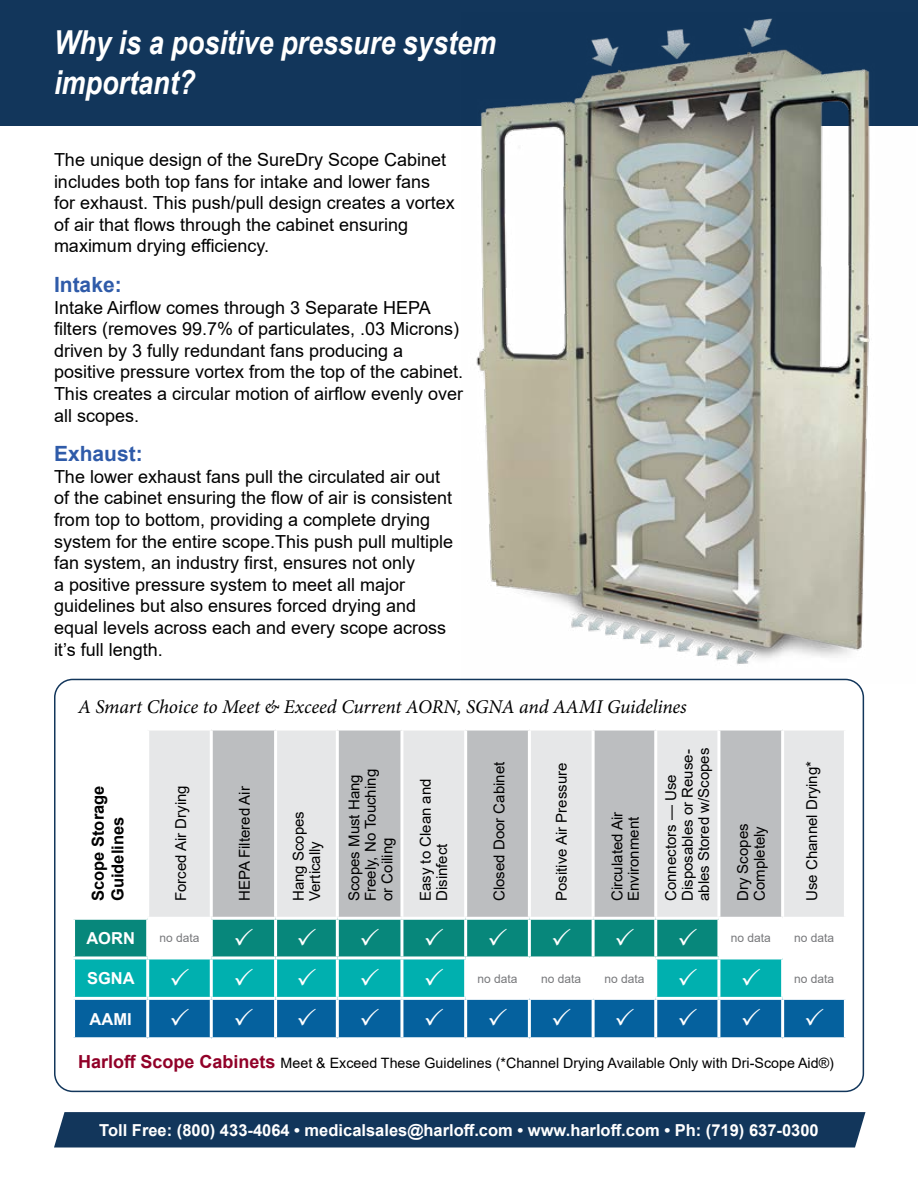
<style>
.page{position:relative;width:918px;height:1188px;background:#fff}
.page>*{position:absolute;margin:0;border:0;box-sizing:border-box;transform-origin:0 0}
.t1{font:italic 700 33px/39.6px "Arial Narrow";color:#fff}
.t2{font:700 21px "Arial";color:#2f5ba9}
.t3{font:italic 19.5px "Minion Pro";letter-spacing:-.005em;color:#000}
.t4{font:18px/21.6px "Arial";color:#000}
.t5{font:700 16.5px "Arial";color:#fff}
.t6{font:700 16.5px/19.8px "Arial";color:#000}
.t7{font:15px/16.5px "Arial";color:#000}
.t8{font:14.25px "Arial";color:#000}
.t9{font:12px "Arial";color:#77787b}
.s1{font-weight:700;font-size:18px;color:#910028}
</style>
<div class="page">
<div style="left:149px;top:731px;width:695px;height:186px;background:#e6e7e8"></div>
<svg style="left:213px;top:731px;width:568px;height:186px;background:#ced0d1"></svg>
<hr style="left:210px;top:731px;width:3px;height:186px;background:#fff">
<hr style="left:274px;top:731px;width:3px;height:186px;background:#fff">
<hr style="left:336px;top:731px;width:3px;height:186px;background:#fff">
<hr style="left:400px;top:731px;width:3px;height:186px;background:#fff">
<hr style="left:464px;top:731px;width:3px;height:186px;background:#fff">
<hr style="left:528px;top:731px;width:3px;height:186px;background:#fff">
<hr style="left:592px;top:731px;width:3px;height:186px;background:#fff">
<hr style="left:654px;top:731px;width:3px;height:186px;background:#fff">
<hr style="left:717px;top:731px;width:3px;height:186px;background:#fff">
<hr style="left:781px;top:731px;width:3px;height:186px;background:#fff">
<svg style="left:54px;top:1112px;width:812px;height:36px;background:#193c5f"></svg>
<div style="left:0;top:0;width:918px;height:125px;background:#12365b"></div>
<img style="left:462px;top:18px;width:453px;height:665px">
<svg style="left:74px;top:918px;width:771px;height:121px"></svg>
<h1 class="t1" style="left:54px;top:21px;width:444px">Why is a positive pressure system important?</h1>
<h1 class="t1" style="left:54px;top:32px;width:469px">What is a positive pressure system?</h1>
<p class="t4" style="left:54px;top:149px;width:402px">The unique design of the SureDry Scope Cabinet includes both top fans for intake and lower fans for exhaust. This push/pull design creates a vortex of air that flows through the cabinet ensuring maximum drying efficiency.</p>
<p class="t2" style="left:54px;top:270px;width:69px">Intake:</p>
<p class="t4" style="left:54px;top:296px;width:411px">Intake Airflow comes through 3 Separate HEPA filters (removes 99.7% of particulates, .03 Microns) driven by 3 fully redundant fans producing a positive pressure vortex from the top of the cabinet.<br>This creates a circular motion of airflow evenly over all scopes.</p>
<p class="t2" style="left:54px;top:439px;width:90px">Exhaust:</p>
<p class="t4" style="left:54px;top:465px;width:401px">The lower exhaust fans pull the circulated air out of the cabinet ensuring the flow of air is consistent from top to bottom, providing a complete drying system for the entire scope.This push pull multiple fan system, an industry first, ensures not only<br>a positive pressure system to meet all major guidelines but also ensures forced drying and equal levels across each and every scope across it’s full length.</p>
<p class="t3" style="left:78px;top:693px;width:610px">A Smart Choice to Meet &amp; Exceed Current AORN, SGNA and AAMI Guidelines</p>
<p class="t6" style="left:88px;top:901px;width:117px;rotate:-90deg">Scope Storage<br>Guidelines</p>
<p class="t7" style="left:172px;top:901px;width:117px;rotate:-90deg">Forced Air Drying</p>
<p class="t7" style="left:236px;top:901px;width:116px;rotate:-90deg">HEPA Filtered Air</p>
<p class="t7" style="left:290px;top:901px;width:92px;rotate:-90deg">Hang Scopes<br>Vertically</p>
<p class="t7" style="left:346px;top:901px;width:133px;rotate:-90deg">Scopes Must Hang<br>Freely, No Touching or Coiling</p>
<p class="t7" style="left:417px;top:901px;width:124px;rotate:-90deg">Easy to Clean and<br>Disinfect</p>
<p class="t7" style="left:491px;top:901px;width:141px;rotate:-90deg">Closed Door Cabinet</p>
<p class="t7" style="left:553px;top:901px;width:140px;rotate:-90deg">Positive Air Pressure</p>
<p class="t7" style="left:609px;top:901px;width:91px;rotate:-90deg">Circulated Air<br>Environment</p>
<p class="t7" style="left:679px;top:901px;width:155px;rotate:-90deg">Disposables or Reuse&shy;ables Stored w/Scopes</p>
<p class="t7" style="left:663px;top:901px;width:128px;rotate:-90deg">Connectors — Use</p>
<p class="t7" style="left:735px;top:901px;width:79px;rotate:-90deg">Dry Scopes<br>Completely</p>
<p class="t7" style="left:803px;top:901px;width:142px;rotate:-90deg">Use Channel Drying*</p>
<p class="t5" style="left:86px;top:927px;width:50px">AORN</p>
<p class="t9" style="left:159px;top:930px;width:42px">no data</p>
<p class="t9" style="left:731px;top:930px;width:42px">no data</p>
<p class="t9" style="left:794px;top:930px;width:42px">no data</p>
<p class="t5" style="left:87px;top:967px;width:49px">SGNA</p>
<p class="t9" style="left:478px;top:970px;width:42px">no data</p>
<p class="t9" style="left:541px;top:970px;width:42px">no data</p>
<p class="t9" style="left:604px;top:970px;width:42px">no data</p>
<p class="t9" style="left:794px;top:970px;width:42px">no data</p>
<p class="t5" style="left:90px;top:1007px;width:44px">AAMI</p>
<p class="t8" style="left:78px;top:1054px;width:757px"><span class="s1">Harloff Scope Cabinets</span> Meet &amp; Exceed These Guidelines (*Channel Drying Available Only with Dri-Scope Aid®)</p>
<p class="t5" style="left:99px;top:1118px;width:721px">Toll Free: (800) 433-4064 • medicalsales@harloff.com • www.harloff.com • Ph: (719) 637-0300</p>
</div>
